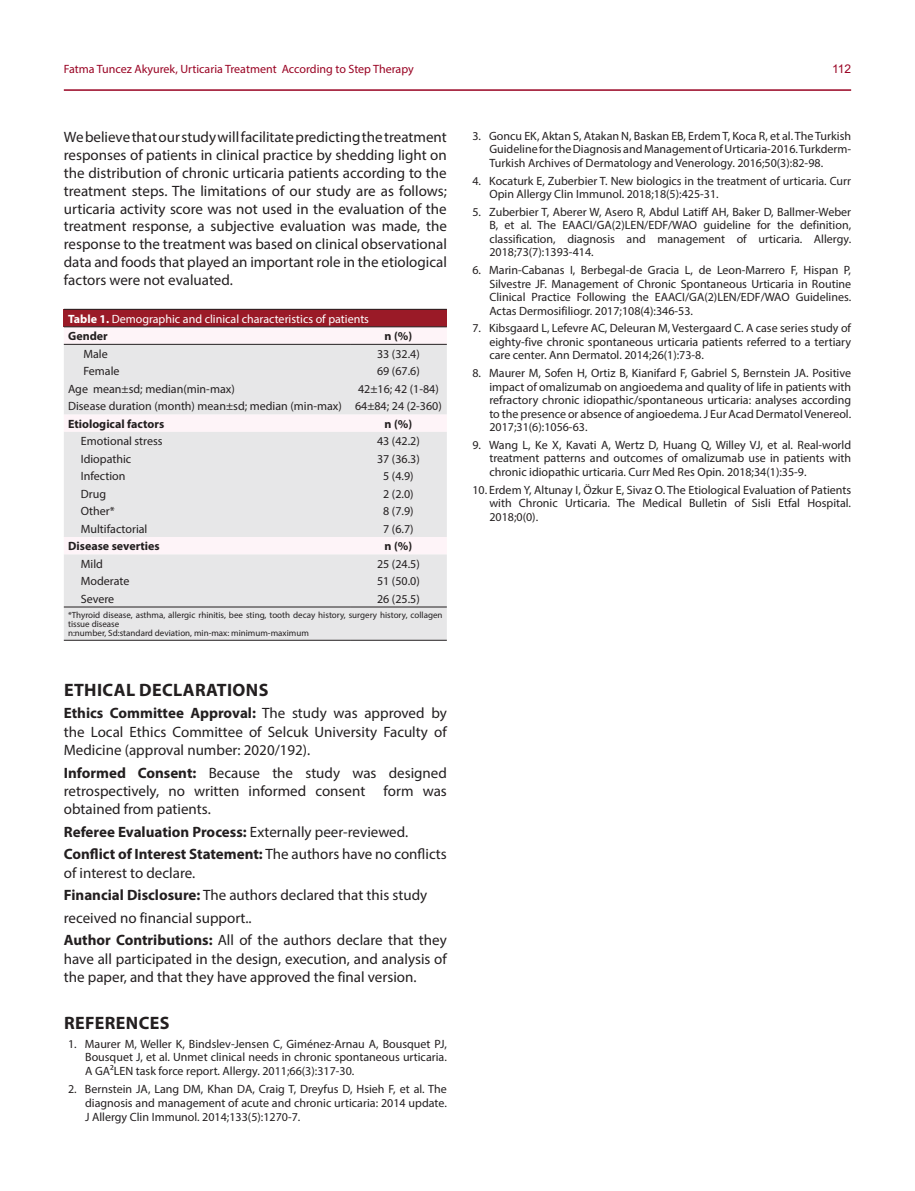
<style>
.page{position:relative;width:915px;height:1191px;background:#fff}
.page>*{position:absolute;margin:0;border:0;box-sizing:border-box;transform-origin:0 0}
.Metin_Başlıkları{font:700 18px "Myriad Pro";letter-spacing:.02em;color:#231f20}
.Ana_Metin{font:15px/17.9px "Myriad Pro";color:#231f20;text-align:justify}
.Ana_Metin-2{font:700 15px "Myriad Pro";color:#231f20}
.Tablo_metni{font:12px/13.5px "Myriad Pro";color:#231f20;text-align:justify}
.t1{font:12px "Myriad Pro";color:#990323}
.Tablo_B{font:12px "Myriad Pro";color:#fff}
.Tablo_metni-2{font:700 12px "Myriad Pro";color:#231f20}
.t2{font:12px "Arial";color:#990323}
.Tablo_metni-3{font:9px/9px "Myriad Pro";color:#231f20}
.s1{font-weight:700}
.s2{font-weight:400}
</style>
<div class="page">
<hr style="left:64px;top:89px;width:786px;height:2px;background:#990323">
<div style="left:64px;top:309px;width:382px;height:18px;background:#9a1a27"></div>
<svg style="left:64px;top:327px;width:382px;height:17px;fill:#fef4f8"></svg>
<svg style="left:64px;top:345px;width:382px;height:295px;fill:#e7e7e8"></svg>
<hr style="left:64px;top:309px;width:286px;height:1px;background:#231f20">
<hr style="left:350px;top:309px;width:96px;height:1px;background:#231f20">
<hr style="left:64px;top:607px;width:286px;height:1px;background:#231f20">
<hr style="left:350px;top:607px;width:96px;height:1px;background:#231f20">
<hr style="left:64px;top:640px;width:286px;height:1px;background:#231f20">
<hr style="left:350px;top:640px;width:96px;height:1px;background:#231f20">
<hr style="left:64px;top:326px;width:286px;height:1px;background:#231f20">
<hr style="left:350px;top:326px;width:96px;height:1px;background:#231f20">
<hr style="left:64px;top:344px;width:286px;height:1px;background:#231f20">
<hr style="left:350px;top:344px;width:96px;height:1px;background:#231f20">
<p class="t1" style="left:64px;top:61px;width:351px">Fatma Tuncez Akyurek, Urticaria Treatment According to Step Therapy</p>
<p class="t2" style="left:831px;top:60px;width:21px">112</p>
<p class="Ana_Metin" style="left:64px;top:128px;width:384px">We believe that our study will facilitate predicting the treatment responses of patients in clinical practice by shedding light on the distribution of chronic urticaria patients according to the treatment steps. The limitations of our study are as follows; urticaria activity score was not used in the evaluation of the treatment response, a subjective evaluation was made, the response to the treatment was based on clinical observational data and foods that played an important role in the etiological factors were not evaluated.</p>
<p class="Tablo_B" style="left:68px;top:311px;width:302px"><span class="s1">Table 1.</span> Demographic and clinical characteristics of patients</p>
<p class="Tablo_metni-2" style="left:68px;top:328px;width:41px">Gender</p>
<p class="Tablo_metni-2" style="left:384px;top:328px;width:29px">n (%)</p>
<p class="Tablo_metni" style="left:83px;top:347px;width:26px">Male</p>
<p class="Tablo_metni" style="left:377px;top:347px;width:44px">33 (32.4)</p>
<p class="Tablo_metni" style="left:83px;top:364px;width:38px">Female</p>
<p class="Tablo_metni" style="left:377px;top:364px;width:44px">69 (67.6)</p>
<p class="Tablo_metni" style="left:68px;top:382px;width:168px">Age mean±sd; median(min-max)</p>
<p class="Tablo_metni" style="left:358px;top:382px;width:82px">42±16; 42 (1-84)</p>
<p class="Tablo_metni" style="left:68px;top:399px;width:275px">Disease duration (month) mean±sd; median (min-max)</p>
<p class="Tablo_metni" style="left:355px;top:399px;width:88px">64±84; 24 (2-360)</p>
<p class="Tablo_metni-2" style="left:68px;top:416px;width:98px">Etiological factors</p>
<p class="Tablo_metni-2" style="left:384px;top:416px;width:29px">n (%)</p>
<p class="Tablo_metni" style="left:81px;top:434px;width:83px">Emotional stress</p>
<p class="Tablo_metni" style="left:377px;top:434px;width:44px">43 (42.2)</p>
<p class="Tablo_metni" style="left:81px;top:452px;width:52px">Idiopathic</p>
<p class="Tablo_metni" style="left:377px;top:452px;width:44px">37 (36.3)</p>
<p class="Tablo_metni" style="left:81px;top:469px;width:46px">Infection</p>
<p class="Tablo_metni" style="left:383px;top:469px;width:32px">5 (4.9)</p>
<p class="Tablo_metni" style="left:81px;top:487px;width:27px">Drug</p>
<p class="Tablo_metni" style="left:383px;top:487px;width:32px">2 (2.0)</p>
<p class="Tablo_metni" style="left:81px;top:504px;width:36px">Other*</p>
<p class="Tablo_metni" style="left:383px;top:504px;width:32px">8 (7.9)</p>
<p class="Tablo_metni" style="left:81px;top:522px;width:68px">Multifactorial</p>
<p class="Tablo_metni" style="left:383px;top:522px;width:32px">7 (6.7)</p>
<p class="Tablo_metni-2" style="left:68px;top:538px;width:93px">Disease severties</p>
<p class="Tablo_metni-2" style="left:384px;top:538px;width:29px">n (%)</p>
<p class="Tablo_metni" style="left:81px;top:557px;width:24px">Mild</p>
<p class="Tablo_metni" style="left:377px;top:557px;width:44px">25 (24.5)</p>
<p class="Tablo_metni" style="left:81px;top:574px;width:50px">Moderate</p>
<p class="Tablo_metni" style="left:377px;top:574px;width:44px">51 (50.0)</p>
<p class="Tablo_metni" style="left:81px;top:592px;width:35px">Severe</p>
<p class="Tablo_metni" style="left:377px;top:592px;width:44px">26 (25.5)</p>
<p class="Tablo_metni-3" style="left:68px;top:610px;width:376px">*Thyroid disease, asthma, allergic rhinitis, bee sting, tooth decay history, surgery history, collagen tissue disease</p>
<p class="Tablo_metni-3" style="left:68px;top:628px;width:242px">n:number, Sd:standard deviation, min-max: minimum-maximum</p>
<p class="Metin_Başlıkları" style="left:64px;top:678px;width:206px">ETHICAL DECLARATIONS</p>
<p class="Ana_Metin" style="left:64px;top:704px;width:384px;line-height:18.3px"><span class="s1">Ethics Committee Approval:</span> The study was approved by the Local Ethics Committee of Selcuk University Faculty of Medicine (approval number: 2020/192).</p>
<p class="Ana_Metin" style="left:64px;top:763px;width:384px;line-height:18.3px"><span class="s1">Informed Consent:</span> Because the study was designed retrospectively, no written informed consent form was obtained from patients.</p>
<p class="Ana_Metin-2" style="left:64px;top:822px;width:346px">Referee Evaluation Process: <span class="s2">Externally peer-reviewed.</span></p>
<p class="Ana_Metin" style="left:64px;top:845px;width:384px;line-height:18.3px"><span class="s1">Conflict of Interest Statement:</span> The authors have no conflicts of interest to declare.</p>
<p class="Ana_Metin" style="left:64px;top:886px;width:365px"><span class="s1">Financial Disclosure:</span> The authors declared that this study</p>
<p class="Ana_Metin" style="left:64px;top:908px;width:189px">received no financial support..</p>
<p class="Ana_Metin" style="left:64px;top:931px;width:384px;line-height:18.3px"><span class="s1">Author Contributions:</span> All of the authors declare that they have all participated in the design, execution, and analysis of the paper, and that they have approved the final version.</p>
<p class="Metin_Başlıkları" style="left:64px;top:1011px;width:107px">REFERENCES</p>
<p class="Tablo_metni" style="left:85px;top:1036px;width:363px;text-indent:-17px">1. Maurer M, Weller K, Bindslev-Jensen C, Giménez-Arnau A, Bousquet PJ, Bousquet J, et al. Unmet clinical needs in chronic spontaneous urticaria.<br>A GA²LEN task force report. Allergy. 2011;66(3):317-30.</p>
<p class="Tablo_metni" style="left:85px;top:1082px;width:363px;text-indent:-17px">2. Bernstein JA, Lang DM, Khan DA, Craig T, Dreyfus D, Hsieh F, et al. The diagnosis and management of acute and chronic urticaria: 2014 update.<br>J Allergy Clin Immunol. 2014;133(5):1270-7.</p>
<p class="Tablo_metni" style="left:489px;top:129px;width:363px;text-indent:-17px">3. Goncu EK, Aktan S, Atakan N, Baskan EB, Erdem T, Koca R, et al. The Turkish Guideline for the Diagnosis and Management of Urticaria-2016. Turkderm-Turkish Archives of Dermatology and Venerology. 2016;50(3):82-98.</p>
<p class="Tablo_metni" style="left:489px;top:174px;width:363px;text-indent:-17px">4. Kocaturk E, Zuberbier T. New biologics in the treatment of urticaria. Curr<br>Opin Allergy Clin Immunol. 2018;18(5):425-31.</p>
<p class="Tablo_metni" style="left:489px;top:205px;width:363px;text-indent:-17px">5. Zuberbier T, Aberer W, Asero R, Abdul Latiff AH, Baker D, Ballmer-Weber B, et al. The EAACI/GA(2)LEN/EDF/WAO guideline for the definition, classification, diagnosis and management of urticaria. Allergy.<br>2018;73(7):1393-414.</p>
<p class="Tablo_metni" style="left:489px;top:263px;width:363px;text-indent:-17px">6. Marin-Cabanas I, Berbegal-de Gracia L, de Leon-Marrero F, Hispan P, Silvestre JF. Management of Chronic Spontaneous Urticaria in Routine Clinical Practice Following the EAACI/GA(2)LEN/EDF/WAO Guidelines.<br>Actas Dermosifiliogr. 2017;108(4):346-53.</p>
<p class="Tablo_metni" style="left:489px;top:321px;width:363px;text-indent:-17px">7. Kibsgaard L, Lefevre AC, Deleuran M, Vestergaard C. A case series study of eighty-five chronic spontaneous urticaria patients referred to a tertiary care center. Ann Dermatol. 2014;26(1):73-8.</p>
<p class="Tablo_metni" style="left:489px;top:366px;width:363px;text-indent:-17px">8. Maurer M, Sofen H, Ortiz B, Kianifard F, Gabriel S, Bernstein JA. Positive impact of omalizumab on angioedema and quality of life in patients with refractory chronic idiopathic/spontaneous urticaria: analyses according to the presence or absence of angioedema. J Eur Acad Dermatol Venereol.<br>2017;31(6):1056-63.</p>
<p class="Tablo_metni" style="left:489px;top:438px;width:363px;text-indent:-17px">9. Wang L, Ke X, Kavati A, Wertz D, Huang Q, Willey VJ, et al. Real-world treatment patterns and outcomes of omalizumab use in patients with chronic idiopathic urticaria. Curr Med Res Opin. 2018;34(1):35-9.</p>
<p class="Tablo_metni" style="left:489px;top:483px;width:363px;text-indent:-17px">10. Erdem Y, Altunay I, Özkur E, Sivaz O. The Etiological Evaluation of Patients with Chronic Urticaria. The Medical Bulletin of Sisli Etfal Hospital.<br>2018;0(0).</p>
</div>
